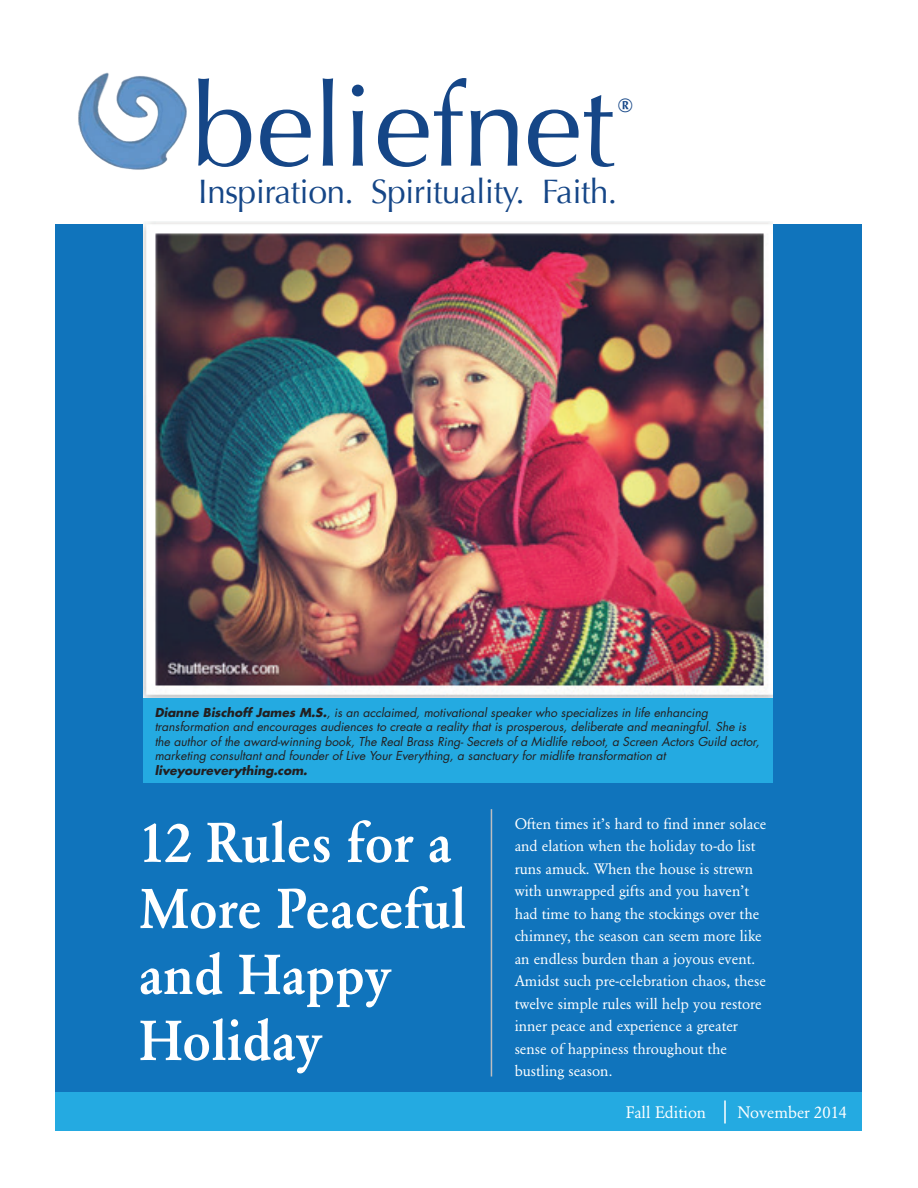
<style>
.page{position:relative;width:918px;height:1188px;background:#fff}
.page>*{position:absolute;margin:0;border:0;box-sizing:border-box;transform-origin:0 0}
.t1{font:115.95px "Optima";letter-spacing:-.01em;color:#154687}
.t2{font:500 55.5px/66px "Garamond BE";color:#fff;scale:.95 1}
.t3{font:33.75px "Optima";letter-spacing:-.02em;color:#154687}
.t4{font:700 19.35px "Optima";color:#154687}
.t5{font:16.5px "Garamond BE";color:#fff}
.t6{font:15px/22.5px "Garamond BE";color:#fff}
.t7{font:italic 12px/14.4px "Futura";color:#231f20}
.t8{font:italic 700 12px "Futura";color:#231f20}
.s1{font-weight:700}
</style>
<div class="page">
<div style="left:55px;top:237px;width:807px;height:886px;background:#1074bc"></div>
<div style="left:143px;top:697px;width:630px;height:86px;background:#24aae1"></div>
<hr style="left:491px;top:809px;width:1px;height:268px;background:#bcbdc0">
<div style="left:55px;top:224px;width:807px;height:39px;background:#1074bc"></div>
<div style="left:55px;top:1092px;width:807px;height:39px;background:#24aae1"></div>
<img style="left:143px;top:221px;width:630px;height:477px">
<hr style="left:724px;top:1100px;width:2px;height:24px;background:#fff">
<img style="left:78px;top:72px;width:109px;height:98px">
<h1 class="t1" style="left:192px;top:59px;width:424px">beliefnet</h1>
<h3 class="t3" style="left:198px;top:172px;width:421px">Inspiration. Spirituality. Faith.</h3>
<p class="t4" style="left:618px;top:94px;width:16px">®</p>
<p class="t7" style="left:155px;top:705px;width:606px"><span class="s1">Dianne Bischoff James M.S.</span>, is an acclaimed, motivational speaker who specializes in life enhancing transformation and encourages audiences to create a reality that is prosperous, deliberate and meaningful. She is the author of the award-winning book, The Real Brass Ring- Secrets of a Midlife reboot, a Screen Actors Guild actor, marketing consultant and founder of Live Your Everything, a sanctuary for midlife transformation at</p>
<p class="t8" style="left:155px;top:762px;width:154px">liveyoureverything.com.</p>
<h2 class="t2" style="left:139px;top:810px;width:346px">12 Rules for a<br>More Peaceful and Happy<br>Holiday</h2>
<p class="t6" style="left:515px;top:812px;width:253px">Often times it’s hard to find inner solace and elation when the holiday to-do list runs amuck. When the house is strewn with unwrapped gifts and you haven’t had time to hang the stockings over the chimney, the season can seem more like an endless burden than a joyous event.<br>Amidst such pre-celebration chaos, these twelve simple rules will help you restore inner peace and experience a greater sense of happiness throughout the bustling season.</p>
<p class="t5" style="left:626px;top:1103px;width:82px">Fall Edition</p>
<p class="t5" style="left:738px;top:1103px;width:111px">November 2014</p>
</div>
